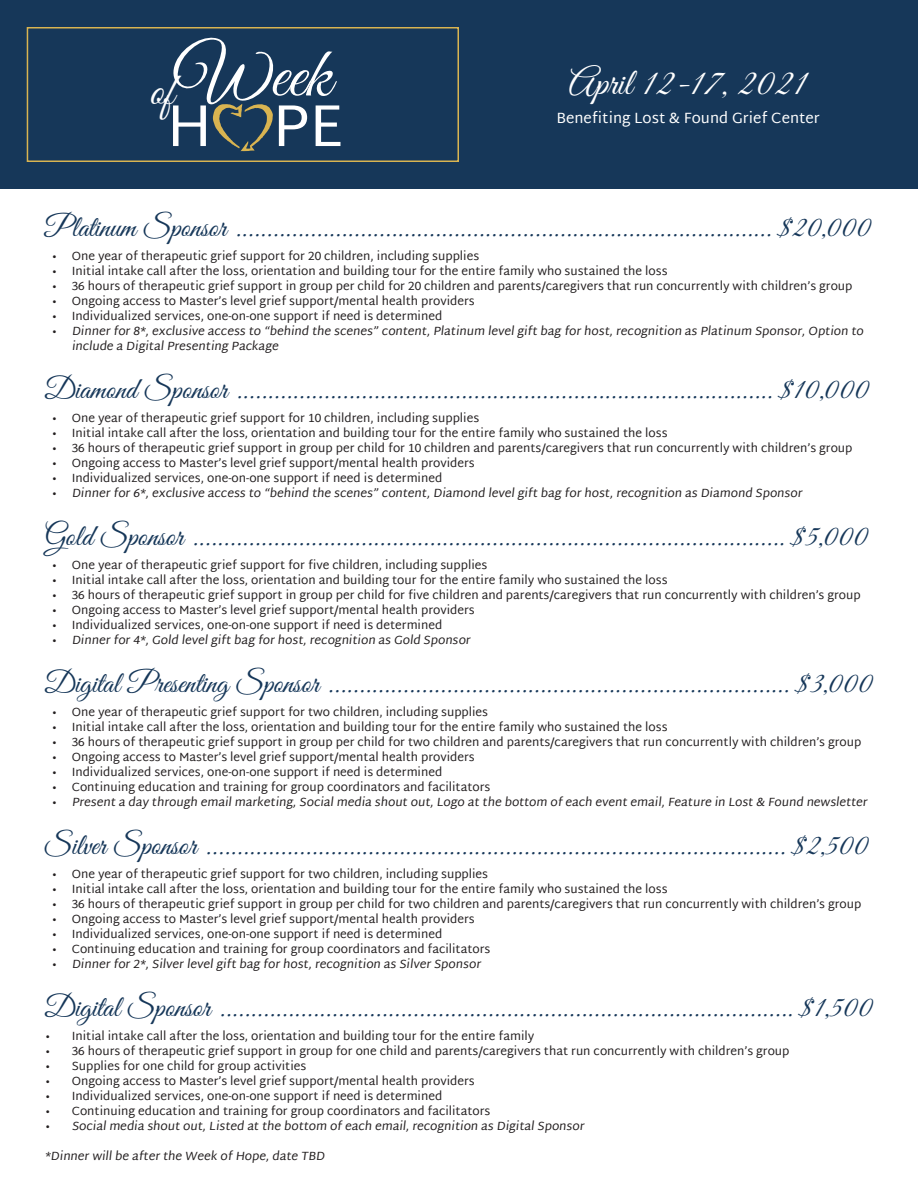
<style>
.page{position:relative;width:918px;height:1188px;background:#fff}
.page>*{position:absolute;margin:0;border:0;box-sizing:border-box;transform-origin:0 0}
.t1{font:71.4px "Great Vibes";color:#fff}
.t2{font:59.7px "Martel Sans";color:#fff}
.t3{font:45.45px "Great Vibes";color:#fff}
.t4{font:37.5px "Great Vibes";color:#fff}
.t5{font:30px "Great Vibes";color:#163759}
.t6{font:15px "Martel Sans";color:#fff}
.t7{font:12px/15px "Martel Sans";color:#231f20}
</style>
<div class="page">
<div style="left:0;top:0;width:918px;height:189px;background:#163759"></div>
<div style="left:27px;top:27px;width:432px;height:135px;border:2px solid #d9b451"></div>
<svg style="left:213px;top:104px;width:60px;height:47px"></svg>
<p class="t1" style="left:175px;top:35px;width:158px">Week</p>
<p class="t3" style="left:150px;top:66px;width:26px">of</p>
<p class="t2" style="left:166px;top:91px;width:179px">H PE</p>
<p class="t4" style="left:569px;top:62px;width:240px">April 12-17, 2021</p>
<p class="t6" style="left:556px;top:109px;width:265px">Benefiting Lost &amp; Found Grief Center</p>
<p class="t5" style="left:45px;top:211px;width:829px">Platinum Sponsor ...................................................................................... $20,000</p>
<p class="t7" style="left:51px;top:248px;width:429px">• One year of therapeutic grief support for 20 children, including supplies</p>
<p class="t7" style="left:51px;top:263px;width:618px">• Initial intake call after the loss, orientation and building tour for the entire family who sustained the loss</p>
<p class="t7" style="left:51px;top:278px;width:803px">• 36 hours of therapeutic grief support in group per child for 20 children and parents/caregivers that run concurrently with children’s group</p>
<p class="t7" style="left:51px;top:293px;width:425px">• Ongoing access to Master’s level grief support/mental health providers</p>
<p class="t7" style="left:51px;top:308px;width:392px">• Individualized services, one-on-one support if need is determined</p>
<p class="t7" style="left:72px;top:323px;width:796px;text-indent:-20px">• Dinner for 8*,exclusive access to “behind the scenes” content,Platinum levelgift bag for host,recognition as Platinum Sponsor,Option to include a DigitalPresenting Package</p>
<p class="t5" style="left:45px;top:373px;width:826px">Diamond Sponsor ...................................................................................... $10,000</p>
<p class="t7" style="left:51px;top:410px;width:429px">• One year of therapeutic grief support for 10 children, including supplies</p>
<p class="t7" style="left:51px;top:425px;width:618px">• Initial intake call after the loss, orientation and building tour for the entire family who sustained the loss</p>
<p class="t7" style="left:51px;top:440px;width:803px">• 36 hours of therapeutic grief support in group per child for 10 children and parents/caregivers that run concurrently with children’s group</p>
<p class="t7" style="left:51px;top:455px;width:425px">• Ongoing access to Master’s level grief support/mental health providers</p>
<p class="t7" style="left:51px;top:470px;width:392px">• Individualized services, one-on-one support if need is determined</p>
<p class="t7" style="left:51px;top:485px;width:755px">• Dinner for 6*,exclusive access to “behind the scenes” content,Diamond levelgift bag for host,recognition as Diamond Sponsor</p>
<p class="t5" style="left:45px;top:520px;width:825px">Gold Sponsor ............................................................................................... $5,000</p>
<p class="t7" style="left:51px;top:557px;width:437px">• One year of therapeutic grief support for five children, including supplies</p>
<p class="t7" style="left:51px;top:572px;width:618px">• Initial intake call after the loss, orientation and building tour for the entire family who sustained the loss</p>
<p class="t7" style="left:51px;top:587px;width:811px">• 36 hours of therapeutic grief support in group per child for five children and parents/caregivers that run concurrently with children’s group</p>
<p class="t7" style="left:51px;top:602px;width:425px">• Ongoing access to Master’s level grief support/mental health providers</p>
<p class="t7" style="left:51px;top:617px;width:392px">• Individualized services, one-on-one support if need is determined</p>
<p class="t7" style="left:51px;top:632px;width:423px">• Dinner for 4*,Gold levelgift bag for host,recognition as Gold Sponsor</p>
<p class="t5" style="left:45px;top:667px;width:830px">Digital Presenting Sponsor .......................................................................... $3,000</p>
<p class="t7" style="left:51px;top:704px;width:438px">• One year of therapeutic grief support for two children, including supplies</p>
<p class="t7" style="left:51px;top:719px;width:618px">• Initial intake call after the loss, orientation and building tour for the entire family who sustained the loss</p>
<p class="t7" style="left:51px;top:734px;width:811px">• 36 hours of therapeutic grief support in group per child for two children and parents/caregivers that run concurrently with children’s group</p>
<p class="t7" style="left:51px;top:749px;width:425px">• Ongoing access to Master’s level grief support/mental health providers</p>
<p class="t7" style="left:51px;top:764px;width:392px">• Individualized services, one-on-one support if need is determined</p>
<p class="t7" style="left:51px;top:779px;width:440px">• Continuing education and training for group coordinators and facilitators</p>
<p class="t7" style="left:51px;top:794px;width:820px">• Present a day through emailmarketing,Socialmedia shout out,Logo at the bottom of each event email,Feature in Lost &amp; Found newsletter</p>
<p class="t5" style="left:45px;top:829px;width:826px">Silver Sponsor ............................................................................................. $2,500</p>
<p class="t7" style="left:51px;top:866px;width:438px">• One year of therapeutic grief support for two children, including supplies</p>
<p class="t7" style="left:51px;top:881px;width:618px">• Initial intake call after the loss, orientation and building tour for the entire family who sustained the loss</p>
<p class="t7" style="left:51px;top:896px;width:811px">• 36 hours of therapeutic grief support in group per child for two children and parents/caregivers that run concurrently with children’s group</p>
<p class="t7" style="left:51px;top:911px;width:425px">• Ongoing access to Master’s level grief support/mental health providers</p>
<p class="t7" style="left:51px;top:926px;width:392px">• Individualized services, one-on-one support if need is determined</p>
<p class="t7" style="left:51px;top:941px;width:440px">• Continuing education and training for group coordinators and facilitators</p>
<p class="t7" style="left:51px;top:956px;width:433px">• Dinner for 2*,Silver levelgift bag for host,recognition as Silver Sponsor</p>
<p class="t5" style="left:45px;top:991px;width:830px">Digital Sponsor ............................................................................................ $1,500</p>
<p class="t7" style="left:45px;top:1028px;width:491px">• Initial intake call after the loss, orientation and building tour for the entire family</p>
<p class="t7" style="left:45px;top:1043px;width:746px">• 36 hours of therapeutic grief support in group for one child and parents/caregivers that run concurrently with children’s group</p>
<p class="t7" style="left:45px;top:1058px;width:263px">• Supplies for one child for group activities</p>
<p class="t7" style="left:45px;top:1073px;width:432px">• Ongoing access to Master’s level grief support/mental health providers</p>
<p class="t7" style="left:45px;top:1088px;width:399px">• Individualized services, one-on-one support if need is determined</p>
<p class="t7" style="left:45px;top:1103px;width:447px">• Continuing education and training for group coordinators and facilitators</p>
<p class="t7" style="left:45px;top:1118px;width:544px">• Socialmedia shout out,Listed at the bottom of each email,recognition as DigitalSponsor</p>
<p class="t7" style="left:45px;top:1148px;width:284px">*Dinner willbe after the Week of Hope,date TBD</p>
</div>
